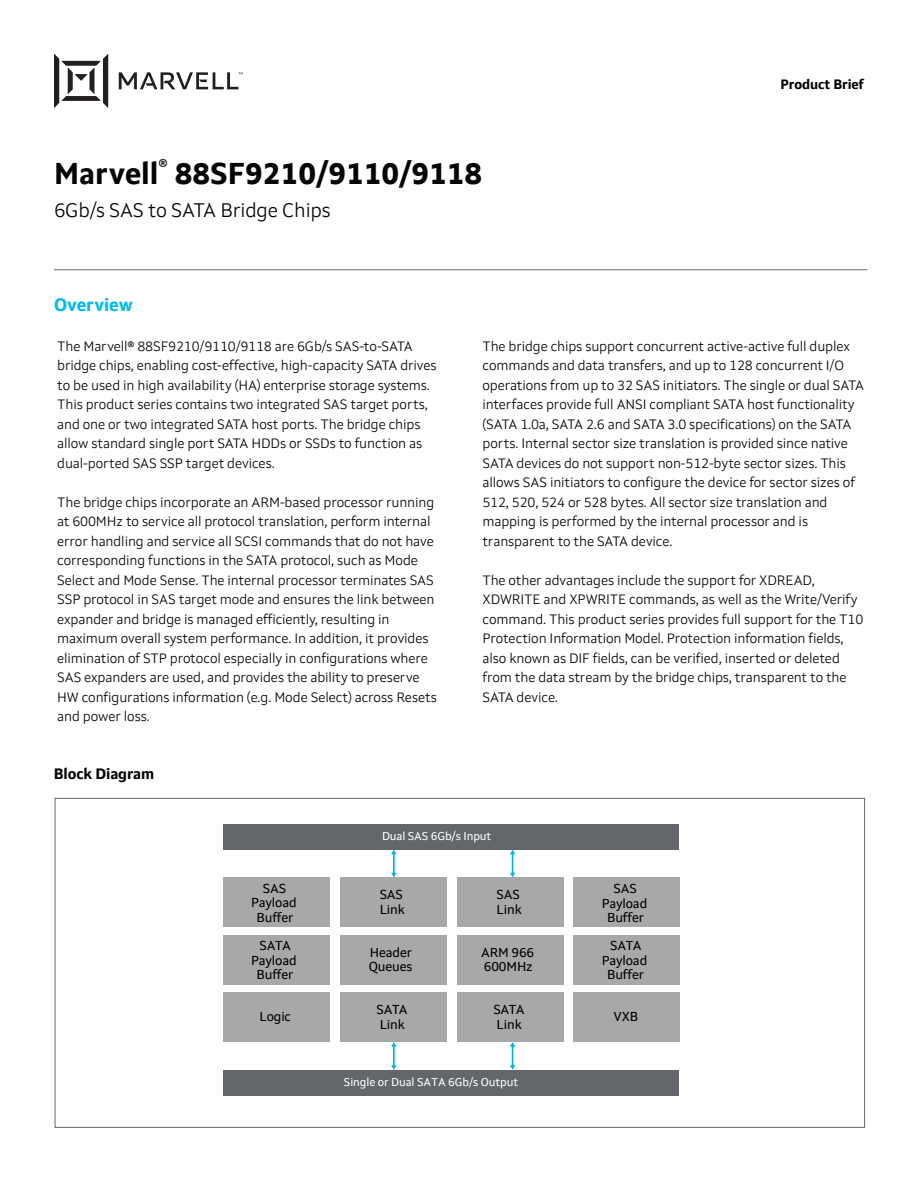
<style>
.page{position:relative;width:918px;height:1188px;background:#fff}
.page>*{position:absolute;margin:0;border:0;box-sizing:border-box;transform-origin:0 0}
.t1{font:700 30px "Setimo";color:#040605}
.t2{font:300 19.5px "Setimo";letter-spacing:-.01em;color:#040605}
.t3{font:700 18px "Setimo";letter-spacing:-.01em;color:#00bcf1}
.t4{font:700 15px "Setimo";letter-spacing:-.01em;color:#040605}
.t5{font:300 13.5px/19.5px "Setimo";letter-spacing:-.01em;color:#040605}
.t6{font:700 13.5px "Setimo";letter-spacing:-.01em;color:#040605}
.t7{font:12.9px/14.5px "Setimo";letter-spacing:-.01em;color:#000}
.t8{font:11.25px "Setimo";letter-spacing:-.01em;color:#fff}
</style>
<div class="page">
<svg style="left:54px;top:54px;width:189px;height:54px"></svg>
<hr style="left:54px;top:269px;width:813px;height:1px;background:#64686f">
<div style="left:223px;top:878px;width:107px;height:49px;background:#a7a8a9"></div>
<div style="left:340px;top:878px;width:106px;height:49px;background:#a7a8a9"></div>
<div style="left:457px;top:878px;width:106px;height:49px;background:#a7a8a9"></div>
<div style="left:574px;top:878px;width:106px;height:49px;background:#a7a8a9"></div>
<div style="left:223px;top:935px;width:107px;height:49px;background:#a7a8a9"></div>
<div style="left:340px;top:935px;width:106px;height:49px;background:#a7a8a9"></div>
<div style="left:457px;top:935px;width:106px;height:49px;background:#a7a8a9"></div>
<div style="left:574px;top:935px;width:106px;height:49px;background:#a7a8a9"></div>
<div style="left:223px;top:992px;width:107px;height:50px;background:#a7a8a9"></div>
<div style="left:340px;top:992px;width:106px;height:50px;background:#a7a8a9"></div>
<div style="left:457px;top:992px;width:106px;height:50px;background:#a7a8a9"></div>
<div style="left:574px;top:992px;width:106px;height:50px;background:#a7a8a9"></div>
<div style="left:223px;top:824px;width:456px;height:26px;background:#63666a"></div>
<div style="left:223px;top:1070px;width:456px;height:26px;background:#63666a"></div>
<hr style="left:393px;top:854px;width:2px;height:20px;background:#00b5e2">
<svg style="left:391px;top:850px;width:6px;height:4px"></svg>
<svg style="left:391px;top:873px;width:6px;height:4px"></svg>
<svg style="left:510px;top:850px;width:5px;height:27px"></svg>
<hr style="left:393px;top:1046px;width:2px;height:20px;background:#00b5e2">
<svg style="left:391px;top:1042px;width:6px;height:5px"></svg>
<svg style="left:391px;top:1065px;width:6px;height:5px"></svg>
<svg style="left:510px;top:1042px;width:5px;height:28px"></svg>
<h1 class="t1" style="left:54px;top:156px;width:430px">Marvell<sup>®</sup> 88SF9210/9110/9118</h1>
<h2 class="t2" style="left:54px;top:199px;width:278px">6Gb/s SAS to SATA Bridge Chips</h2>
<p class="t6" style="left:781px;top:76px;width:85px">Product Brief</p>
<h3 class="t3" style="left:54px;top:294px;width:81px">Overview</h3>
<p class="t5" style="left:57px;top:336px;width:381px">The Marvell® 88SF9210/9110/9118 are 6Gb/s SAS-to-SATA bridge chips, enabling cost-effective, high-capacity SATA drives to be used in high availability (HA) enterprise storage systems.<br>This product series contains two integrated SAS target ports, and one or two integrated SATA host ports. The bridge chips allow standard single port SATA HDDs or SSDs to function as dual-ported SAS SSP target devices.</p>
<p class="t5" style="left:57px;top:492px;width:381px">The bridge chips incorporate an ARM-based processor running at 600MHz to service all protocol translation, perform internal error handling and service all SCSI commands that do not have corresponding functions in the SATA protocol, such as Mode Select and Mode Sense. The internal processor terminates SAS SSP protocol in SAS target mode and ensures the link between expander and bridge is managed efficiently, resulting in maximum overall system performance. In addition, it provides elimination of STP protocol especially in configurations where SAS expanders are used, and provides the ability to preserve HW configurations information (e.g. Mode Select) across Resets and power loss.</p>
<p class="t4" style="left:54px;top:765px;width:102px">Block Diagram</p>
<p class="t5" style="left:482px;top:336px;width:383px">The bridge chips support concurrent active-active full duplex commands and data transfers, and up to 128 concurrent I/O operations from up to 32 SAS initiators. The single or dual SATA interfaces provide full ANSI compliant SATA host functionality (SATA 1.0a, SATA 2.6 and SATA 3.0 specifications) on the SATA ports. Internal sector size translation is provided since native SATA devices do not support non-512-byte sector sizes. This allows SAS initiators to configure the device for sector sizes of 512, 520, 524 or 528 bytes. All sector size translation and mapping is performed by the internal processor and is transparent to the SATA device.</p>
<p class="t5" style="left:482px;top:570px;width:382px">The other advantages include the support for XDREAD, XDWRITE and XPWRITE commands, as well as the Write/Verify command. This product series provides full support for the T10<br>Protection Information Model. Protection information fields, also known as DIF fields, can be verified, inserted or deleted from the data stream by the bridge chips, transparent to the SATA device.</p>
<p class="t8" style="left:382px;top:829px;width:111px">Dual SAS 6Gb/s Input</p>
<p class="t7" style="left:251px;top:881px;width:47px;text-align:center">SAS<br>Payload<br>Buffer</p>
<p class="t7" style="left:380px;top:888px;width:27px">SAS<br>Link</p>
<p class="t7" style="left:497px;top:888px;width:27px">SAS<br>Link</p>
<p class="t7" style="left:602px;top:881px;width:47px;text-align:center">SAS<br>Payload<br>Buffer</p>
<p class="t7" style="left:251px;top:938px;width:47px;text-align:center">SATA<br>Payload<br>Buffer</p>
<p class="t7" style="left:369px;top:945px;width:45px">Header<br>Queues</p>
<p class="t7" style="left:481px;top:945px;width:55px">ARM 966<br>600MHz</p>
<p class="t7" style="left:602px;top:938px;width:47px;text-align:center">SATA<br>Payload<br>Buffer</p>
<p class="t7" style="left:259px;top:1009px;width:33px">Logic</p>
<p class="t7" style="left:377px;top:1002px;width:33px">SATA<br>Link</p>
<p class="t7" style="left:493px;top:1002px;width:33px">SATA<br>Link</p>
<p class="t7" style="left:613px;top:1009px;width:26px">VXB</p>
<p class="t8" style="left:344px;top:1075px;width:176px">Single or Dual SATA 6Gb/s Output</p>
</div>
